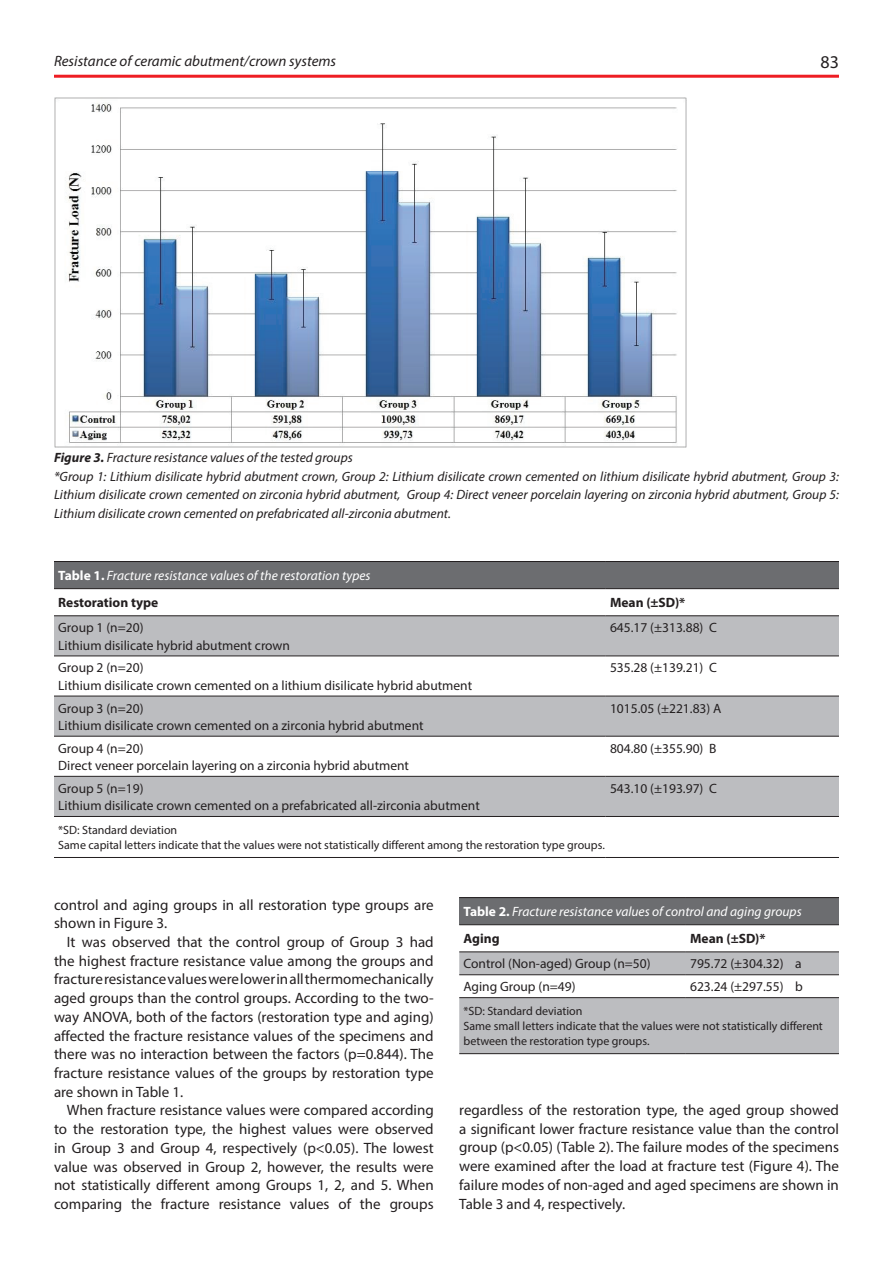
<style>
.page{position:relative;width:893px;height:1263px;background:#fff}
.page>*{position:absolute;margin:0;border:0;box-sizing:border-box;transform-origin:0 0}
.t1{font:18px "Myriad Pro";color:#231f20}
.t2{font:15px/18.8px "Myriad Pro";color:#231f20;text-align:justify}
.t3{font:italic 15px "Myriad Pro";color:#231f20}
.t4{font:13.5px/17.2px "Myriad Pro";color:#231f20}
.t5{font:italic 13.5px/18.8px "Myriad Pro";color:#231f20}
.t6{font:italic 13.5px/27.2px "Myriad Pro";color:#fff}
.t7{font:700 13.5px "Myriad Pro";color:#231f20}
.t8{font:12px/15px "Myriad Pro";color:#231f20}
.s1{font-weight:700}
.s2{font-weight:700;font-style:normal}
.s3{font-weight:700;font-style:normal;color:#231f20}
</style>
<div class="page">
<hr style="left:54px;top:75px;width:785px;height:3px;background:#ee1d23">
<img style="left:54px;top:98px;width:632px;height:350px">
<div style="left:54px;top:561px;width:785px;height:28px;background:#6c6d70"></div>
<svg style="left:54px;top:589px;width:785px;height:1px"></svg>
<div style="left:54px;top:616px;width:785px;height:40px;background:#bcbdc0"></div>
<svg style="left:54px;top:695px;width:785px;height:121px;fill:#bcbdc0"></svg>
<hr style="left:54px;top:561px;width:552px;height:1px;background:#231f20">
<hr style="left:606px;top:561px;width:233px;height:1px;background:#231f20">
<hr style="left:54px;top:588px;width:552px;height:1px;background:#231f20">
<hr style="left:606px;top:588px;width:233px;height:1px;background:#231f20">
<hr style="left:54px;top:615px;width:552px;height:1px;background:#231f20">
<hr style="left:606px;top:615px;width:233px;height:1px;background:#231f20">
<hr style="left:54px;top:656px;width:552px;height:1px;background:#231f20">
<hr style="left:606px;top:656px;width:233px;height:1px;background:#231f20">
<hr style="left:54px;top:696px;width:552px;height:1px;background:#231f20">
<hr style="left:606px;top:696px;width:233px;height:1px;background:#231f20">
<hr style="left:54px;top:736px;width:552px;height:1px;background:#231f20">
<hr style="left:606px;top:736px;width:233px;height:1px;background:#231f20">
<hr style="left:54px;top:776px;width:552px;height:1px;background:#231f20">
<hr style="left:606px;top:776px;width:233px;height:1px;background:#231f20">
<hr style="left:54px;top:816px;width:552px;height:1px;background:#231f20">
<hr style="left:606px;top:816px;width:233px;height:1px;background:#231f20">
<hr style="left:54px;top:857px;width:552px;height:1px;background:#231f20">
<hr style="left:606px;top:857px;width:233px;height:1px;background:#231f20">
<div style="left:459px;top:897px;width:380px;height:28px;background:#6c6d70"></div>
<svg style="left:459px;top:925px;width:380px;height:128px"></svg>
<hr style="left:459px;top:974px;width:227px;height:1px;background:#231f20">
<hr style="left:686px;top:974px;width:153px;height:1px;background:#231f20">
<hr style="left:459px;top:952px;width:227px;height:1px;background:#231f20">
<hr style="left:686px;top:952px;width:153px;height:1px;background:#231f20">
<hr style="left:459px;top:897px;width:227px;height:1px;background:#231f20">
<hr style="left:686px;top:897px;width:153px;height:1px;background:#231f20">
<hr style="left:459px;top:924px;width:227px;height:1px;background:#231f20">
<hr style="left:686px;top:924px;width:153px;height:1px;background:#231f20">
<hr style="left:459px;top:997px;width:227px;height:1px;background:#231f20">
<hr style="left:686px;top:997px;width:153px;height:1px;background:#231f20">
<hr style="left:459px;top:1053px;width:227px;height:1px;background:#231f20">
<hr style="left:686px;top:1053px;width:153px;height:1px;background:#231f20">
<p class="t3" style="left:54px;top:51px;width:284px">Resistance of ceramic abutment/crown systems</p>
<p class="t1" style="left:820px;top:51px;width:20px">83</p>
<p class="t5" style="left:54px;top:448px;width:787px"><span class="s1">Figure 3.</span> Fracture resistance values of the tested groups<br>*Group 1: Lithium disilicate hybrid abutment crown, Group 2: Lithium disilicate crown cemented on lithium disilicate hybrid abutment, Group 3:<br>Lithium disilicate crown cemented on zirconia hybrid abutment, Group 4: Direct veneer porcelain layering on zirconia hybrid abutment, Group 5:<br>Lithium disilicate crown cemented on prefabricated all-zirconia abutment.</p>
<p class="t6" style="left:58px;top:562px;width:314px"><span class="s2">Table 1.</span> Fracture resistance values of the restoration types<br><span class="s3">Restoration type</span></p>
<p class="t7" style="left:610px;top:594px;width:77px">Mean (±SD)*</p>
<p class="t4" style="left:58px;top:619px;width:233px">Group 1 (n=20)<br>Lithium disilicate hybrid abutment crown</p>
<p class="t4" style="left:610px;top:619px;width:108px">645.17 (±313.88) C</p>
<p class="t4" style="left:58px;top:659px;width:415px">Group 2 (n=20)<br>Lithium disilicate crown cemented on a lithium disilicate hybrid abutment</p>
<p class="t4" style="left:610px;top:659px;width:108px">535.28 (±139.21) C</p>
<p class="t4" style="left:58px;top:699px;width:367px">Group 3 (n=20)<br>Lithium disilicate crown cemented on a zirconia hybrid abutment</p>
<p class="t4" style="left:610px;top:699px;width:113px">1015.05 (±221.83) A</p>
<p class="t4" style="left:58px;top:739px;width:352px">Group 4 (n=20)<br>Direct veneer porcelain layering on a zirconia hybrid abutment</p>
<p class="t4" style="left:610px;top:739px;width:108px">804.80 (±355.90) B</p>
<p class="t4" style="left:58px;top:779px;width:423px">Group 5 (n=19)<br>Lithium disilicate crown cemented on a prefabricated all-zirconia abutment</p>
<p class="t4" style="left:610px;top:779px;width:108px">543.10 (±193.97) C</p>
<p class="t8" style="left:58px;top:822px;width:548px">*SD: Standard deviation<br>Same capital letters indicate that the values were not statistically different among the restoration type groups.</p>
<p class="t2" style="left:54px;top:895px;width:381px">control and aging groups in all restoration type groups are shown in Figure 3.</p>
<p class="t2" style="left:54px;top:932px;width:381px;text-indent:13px">It was observed that the control group of Group 3 had the highest fracture resistance value among the groups and fracture resistance values were lower in all thermomechanically aged groups than the control groups. According to the two&shy;way ANOVA, both of the factors (restoration type and aging) affected the fracture resistance values of the specimens and there was no interaction between the factors (p=0.844). The fracture resistance values of the groups by restoration type are shown in Table 1.</p>
<p class="t2" style="left:54px;top:1101px;width:381px;text-indent:13px">When fracture resistance values were compared according to the restoration type, the highest values were observed in Group 3 and Group 4, respectively (p&lt;0.05). The lowest value was observed in Group 2, however, the results were not statistically different among Groups 1, 2, and 5. When comparing the fracture resistance values of the groups</p>
<p class="t2" style="left:459px;top:1100px;width:381px">regardless of the restoration type, the aged group showed a significant lower fracture resistance value than the control group (p&lt;0.05) (Table 2). The failure modes of the specimens were examined after the load at fracture test (Figure 4). The failure modes of non-aged and aged specimens are shown in Table 3 and 4, respectively.</p>
<p class="t6" style="left:463px;top:898px;width:340px"><span class="s2">Table 2.</span> Fracture resistance values of control and aging groups<br><span class="s3">Aging</span></p>
<p class="t7" style="left:690px;top:930px;width:77px">Mean (±SD)*</p>
<p class="t4" style="left:463px;top:955px;width:189px">Control (Non-aged) Group (n=50)</p>
<p class="t4" style="left:690px;top:955px;width:113px">795.72 (±304.32) a</p>
<p class="t4" style="left:463px;top:978px;width:114px">Aging Group (n=49)</p>
<p class="t4" style="left:690px;top:978px;width:114px">623.24 (±297.55) b</p>
<p class="t8" style="left:463px;top:1003px;width:361px">*SD: Standard deviation<br>Same small letters indicate that the values were not statistically different between the restoration type groups.</p>
</div>
